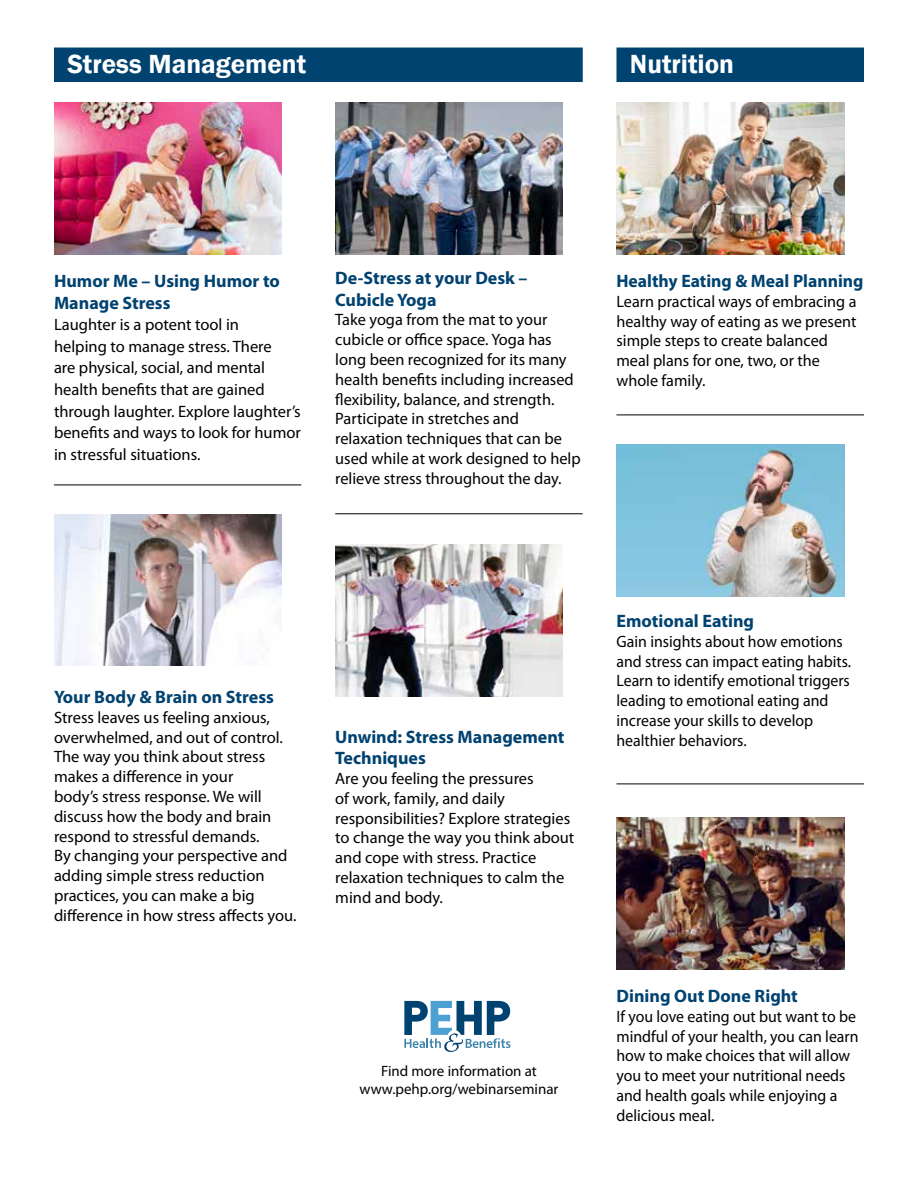
<style>
.page{position:relative;width:918px;height:1188px;background:#fff}
.page>*{position:absolute;margin:0;border:0;box-sizing:border-box;transform-origin:0 0}
.t1{font:600 27px "Franklin Gothic";color:#fff}
.t2{font:700 18px/21.6px "Myriad Pro";color:#004270}
.t3{font:16.5px/19.8px "Myriad Pro";color:#000}
.t4{font:16.5px/19.8px "Myriad Pro";color:#000;scale:.96 1}
.t5{font:15px/18px "Myriad Pro";color:#000;text-align:center}
</style>
<div class="page">
<div style="left:54px;top:48px;width:529px;height:34px;background:#004270"></div>
<div style="left:616px;top:48px;width:248px;height:34px;background:#004270"></div>
<img style="left:54px;top:103px;width:228px;height:151px">
<img style="left:335px;top:103px;width:228px;height:151px">
<img style="left:54px;top:514px;width:228px;height:152px">
<img style="left:335px;top:545px;width:228px;height:151px">
<img style="left:616px;top:103px;width:228px;height:151px">
<img style="left:616px;top:445px;width:228px;height:151px">
<img style="left:616px;top:818px;width:228px;height:152px">
<hr style="left:54px;top:485px;width:247px;height:1px;background:#000">
<hr style="left:335px;top:513px;width:248px;height:1px;background:#000">
<hr style="left:616px;top:415px;width:248px;height:1px;background:#000">
<hr style="left:616px;top:784px;width:248px;height:1px;background:#000">
<svg style="left:404px;top:1001px;width:107px;height:51px"></svg>
<h1 class="t1" style="left:68px;top:47px;width:240px">Stress Management</h1>
<h1 class="t1" style="left:630px;top:47px;width:106px">Nutrition</h1>
<p class="t2" style="left:54px;top:270px;width:227px">Humor Me – Using Humor to<br>Manage Stress</p>
<p class="t3" style="left:54px;top:314px;width:248px;line-height:21.6px">Laughter is a potent tool in<br>helping to manage stress. There<br>are physical, social, and mental health benefits that are gained through laughter. Explore laughter’s benefits and ways to look for humor in stressful situations.</p>
<p class="t2" style="left:335px;top:267px;width:194px">De-Stress at your Desk –<br>Cubicle Yoga</p>
<p class="t3" style="left:335px;top:310px;width:247px">Take yoga from the mat to your cubicle or office space. Yoga has long been recognized for its many health benefits including increased flexibility, balance, and strength.<br>Participate in stretches and relaxation techniques that can be used while at work designed to help relieve stress throughout the day.</p>
<p class="t2" style="left:616px;top:270px;width:249px">Healthy Eating &amp; Meal Planning</p>
<p class="t3" style="left:616px;top:291px;width:242px">Learn practical ways of embracing a healthy way of eating as we present simple steps to create balanced meal plans for one, two, or the whole family.</p>
<p class="t2" style="left:54px;top:686px;width:222px">Your Body &amp; Brain on Stress</p>
<p class="t3" style="left:54px;top:707px;width:244px">Stress leaves us feeling anxious, overwhelmed, and out of control.<br>The way you think about stress makes a difference in your<br>body’s stress response. We will discuss how the body and brain respond to stressful demands.<br>By changing your perspective and adding simple stress reduction practices, you can make a big difference in how stress affects you.</p>
<p class="t2" style="left:335px;top:725px;width:231px">Unwind: Stress Management<br>Techniques</p>
<p class="t3" style="left:335px;top:768px;width:241px">Are you feeling the pressures<br>of work, family, and daily responsibilities? Explore strategies to change the way you think about and cope with stress. Practice relaxation techniques to calm the mind and body.</p>
<p class="t5" style="left:359px;top:1061px;width:201px">Find more information at www.pehp.org/webinarseminar</p>
<p class="t2" style="left:616px;top:610px;width:139px">Emotional Eating</p>
<p class="t4" style="left:616px;top:631px;width:246px">Gain insights about how emotions and stress can impact eating habits.<br>Learn to identify emotional triggers leading to emotional eating and increase your skills to develop healthier behaviors.</p>
<p class="t2" style="left:616px;top:985px;width:183px">Dining Out Done Right</p>
<p class="t4" style="left:616px;top:1006px;width:254px">If you love eating out but want to be mindful of your health, you can learn how to make choices that will allow you to meet your nutritional needs and health goals while enjoying a delicious meal.</p>
</div>
